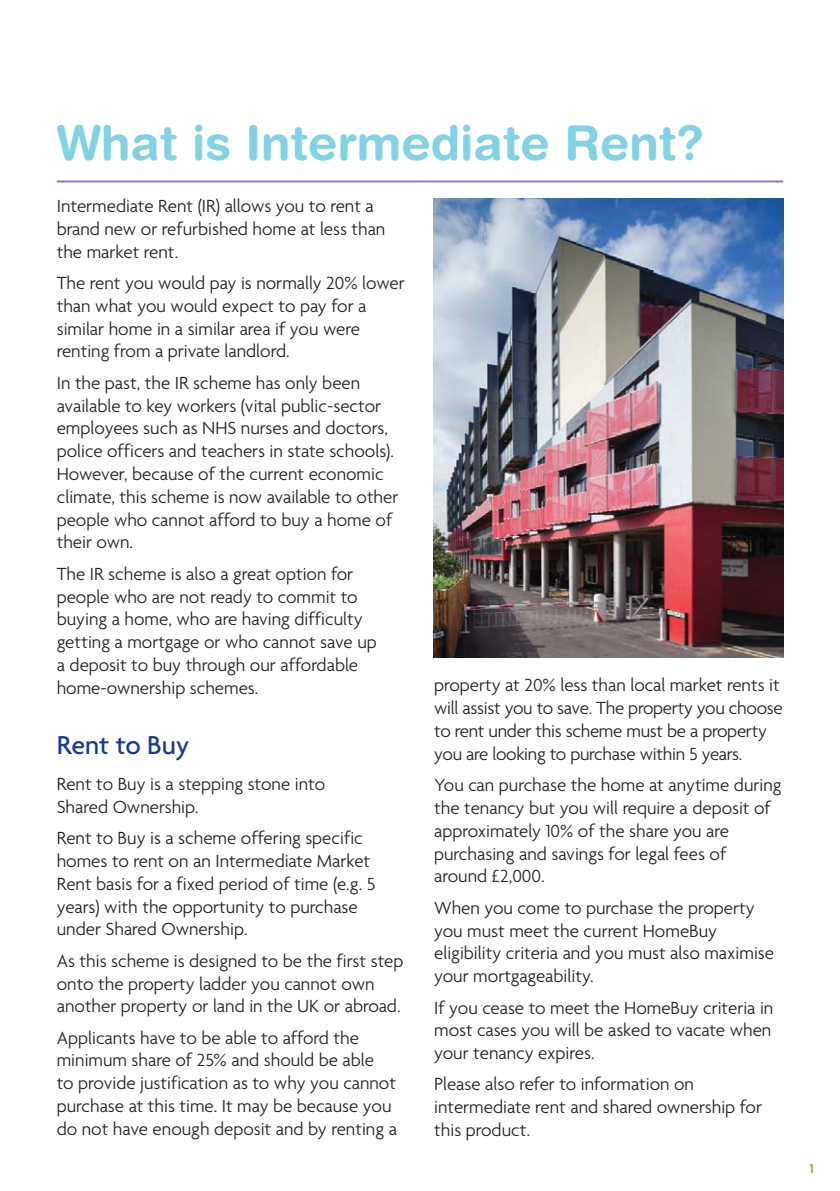
<style>
.page{position:relative;width:840px;height:1191px;background:#fff}
.page>*{position:absolute;margin:0;border:0;box-sizing:border-box;transform-origin:0 0}
.t1{font:700 48px "Helvetica Rounded";color:#83d2e4}
.t2{font:500 28px "Agenda";color:#19398a}
.t3{font:300 19px/22.8px "Agenda";color:#231f20}
.t4{font:700 14px "Agenda";color:#8cc63f}
</style>
<div class="page">
<hr style="left:57px;top:180px;width:725px;height:2px;background:#7d82b7">
<img style="left:434px;top:198px;width:348px;height:460px">
<h1 class="t1" style="left:57px;top:125px;width:648px">What is Intermediate Rent?</h1>
<p class="t3" style="left:57px;top:196px;width:330px">Intermediate Rent (IR) allows you to rent a brand new or refurbished home at less than the market rent.</p>
<p class="t3" style="left:57px;top:273px;width:349px">The rent you would pay is normally 20% lower than what you would expect to pay for a similar home in a similar area if you were renting from a private landlord.</p>
<p class="t3" style="left:57px;top:373px;width:343px">In the past, the IR scheme has only been available to key workers (vital public-sector employees such as NHS nurses and doctors, police officers and teachers in state schools).<br>However, because of the current economic climate, this scheme is now available to other people who cannot afford to buy a home of their own.</p>
<p class="t3" style="left:57px;top:564px;width:321px">The IR scheme is also a great option for people who are not ready to commit to buying a home, who are having difficulty getting a mortgage or who cannot save up a deposit to buy through our affordable home-ownership schemes.</p>
<h2 class="t2" style="left:57px;top:734px;width:134px">Rent to Buy</h2>
<p class="t3" style="left:57px;top:774px;width:270px">Rent to Buy is a stepping stone into<br>Shared Ownership.</p>
<p class="t3" style="left:57px;top:828px;width:320px">Rent to Buy is a scheme offering specific homes to rent on an Intermediate Market Rent basis for a fixed period of time (e.g. 5 years) with the opportunity to purchase under Shared Ownership.</p>
<p class="t3" style="left:57px;top:950px;width:348px">As this scheme is designed to be the first step onto the property ladder you cannot own another property or land in the UK or abroad.</p>
<p class="t3" style="left:57px;top:1027px;width:341px">Applicants have to be able to afford the minimum share of 25% and should be able<br>to provide justification as to why you cannot purchase at this time. It may be because you do not have enough deposit and by renting a</p>
<p class="t3" style="left:434px;top:675px;width:350px">property at 20% less than local market rents it will assist you to save. The property you choose to rent under this scheme must be a property you are looking to purchase within 5 years.</p>
<p class="t3" style="left:434px;top:775px;width:349px">You can purchase the home at anytime during the tenancy but you will require a deposit of approximately 10% of the share you are purchasing and savings for legal fees of around £2,000.</p>
<p class="t3" style="left:434px;top:897px;width:341px">When you come to purchase the property you must meet the current HomeBuy eligibility criteria and you must also maximise your mortgageability.</p>
<p class="t3" style="left:434px;top:997px;width:340px;text-align:justify">If you cease to meet the HomeBuy criteria in most cases you will be asked to vacate when your tenancy expires.</p>
<p class="t3" style="left:434px;top:1074px;width:329px">Please also refer to information on intermediate rent and shared ownership for this product.</p>
<p class="t4" style="left:809px;top:1162px;width:6px">1</p>
</div>
